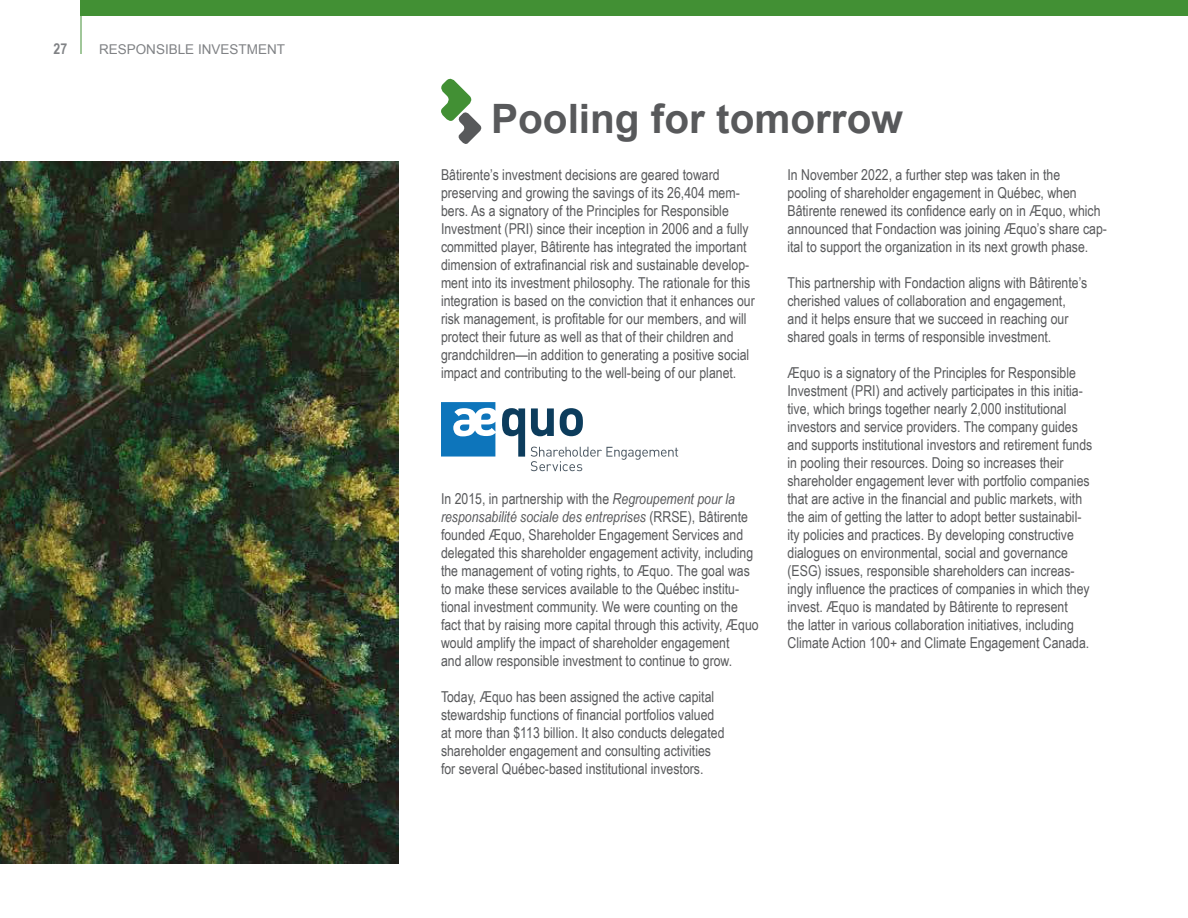
<style>
.page{position:relative;width:1188px;height:918px;background:#fff}
.page>*{position:absolute;margin:0;border:0;box-sizing:border-box;transform-origin:0 0}
.t1{font:700 40.5px "Arial";color:#58595b}
.t2{font:15px/18px "Arial Narrow";color:#58595b}
.t3{font:700 15px "Arial Narrow";color:#808285}
.t4{font:13.5px "Arial";color:#808285}
.s1{font-style:italic}
</style>
<div class="page">
<div style="left:81px;top:0;width:1107px;height:16px;background:#429034"></div>
<hr style="left:81px;top:0;width:1px;height:54px;background:#429034">
<svg style="left:441px;top:78px;width:41px;height:66px"></svg>
<img style="left:0;top:161px;width:399px;height:703px">
<svg style="left:502px;top:408px;width:23px;height:49px"></svg>
<svg style="left:531px;top:408px;width:23px;height:28px"></svg>
<svg style="left:560px;top:408px;width:23px;height:28px"></svg>
<svg style="left:441px;top:402px;width:54px;height:55px"></svg>
<svg style="left:531px;top:447px;width:147px;height:24px"></svg>
<p class="t3" style="left:54px;top:42px;width:15px">27</p>
<p class="t4" style="left:99px;top:41px;width:188px">RESPONSIBLE INVESTMENT</p>
<h1 class="t1" style="left:491px;top:102px;width:413px">Pooling for tomorrow</h1>
<p class="t2" style="left:441px;top:165px;width:315px">Bâtirente’s investment decisions are geared toward preserving and growing the savings of its 26,404 mem&shy;bers. As a signatory of the Principles for Responsible Investment (PRI) since their inception in 2006 and a fully committed player, Bâtirente has integrated the important dimension of extrafinancial risk and sustainable develop&shy;ment into its investment philosophy. The rationale for this integration is based on the conviction that it enhances our risk management, is profitable for our members, and will protect their future as well as that of their children and grandchildren—in addition to generating a positive social impact and contributing to the well-being of our planet.</p>
<p class="t2" style="left:788px;top:165px;width:321px">In November 2022, a further step was taken in the<br>pooling of shareholder engagement in Québec, when Bâtirente renewed its confidence early on in Æquo, which announced that Fondaction was joining Æquo’s share cap&shy;ital to support the organization in its next growth phase.</p>
<p class="t2" style="left:788px;top:273px;width:301px">This partnership with Fondaction aligns with Bâtirente’s cherished values of collaboration and engagement, and it helps ensure that we succeed in reaching our shared goals in terms of responsible investment.</p>
<p class="t2" style="left:788px;top:363px;width:306px">Æquo is a signatory of the Principles for Responsible Investment (PRI) and actively participates in this initia&shy;tive, which brings together nearly 2,000 institutional investors and service providers. The company guides and supports institutional investors and retirement funds in pooling their resources. Doing so increases their shareholder engagement lever with portfolio companies that are active in the financial and public markets, with the aim of getting the latter to adopt better sustainabil&shy;ity policies and practices. By developing constructive dialogues on environmental, social and governance (ESG) issues, responsible shareholders can increas&shy;ingly influence the practices of companies in which they invest. Æquo is mandated by Bâtirente to represent<br>the latter in various collaboration initiatives, including Climate Action 100+ and Climate Engagement Canada.</p>
<p class="t2" style="left:441px;top:489px;width:319px">In 2015, in partnership with the <span class="s1">Regroupement pour la responsabilité sociale des entreprises</span> (RRSE), Bâtirente founded Æquo, Shareholder Engagement Services and delegated this shareholder engagement activity, including the management of voting rights, to Æquo. The goal was to make these services available to the Québec institu&shy;tional investment community. We were counting on the fact that by raising more capital through this activity, Æquo would amplify the impact of shareholder engagement<br>and allow responsible investment to continue to grow.</p>
<p class="t2" style="left:441px;top:687px;width:285px">Today, Æquo has been assigned the active capital stewardship functions of financial portfolios valued at more than $113 billion. It also conducts delegated shareholder engagement and consulting activities for several Québec-based institutional investors.</p>
</div>
